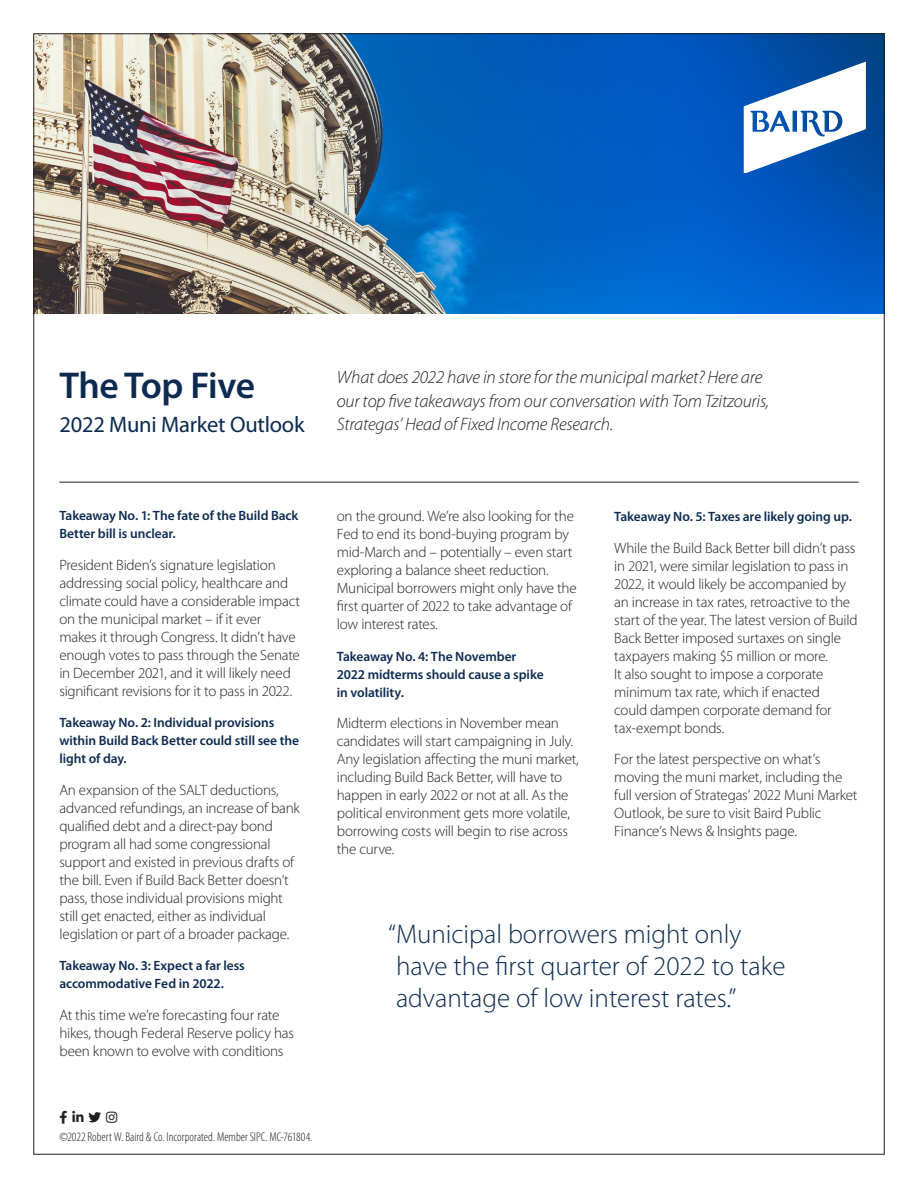
<style>
.page{position:relative;width:918px;height:1188px;background:#fff}
.page>*{position:absolute;margin:0;border:0;box-sizing:border-box;transform-origin:0 0}
.t1{font:600 37.5px "Myriad Pro";letter-spacing:-.02em;color:#0d2b51}
.t2{font:300 27px/32.4px "Myriad Pro";color:#0d2b51}
.t3{font:22.5px "Myriad Pro";letter-spacing:-.01em;color:#0d2b51}
.t4{font:italic 300 18px/23.1px "Myriad Pro";letter-spacing:-.01em;color:#231f20}
.t5{font:300 15px/18px "Myriad Pro";letter-spacing:-.015em;color:#231f20}
.t6{font:600 13.5px/18px "Myriad Pro";letter-spacing:-.005em;color:#0d2b51}
.t7{font:300 condensed 12.75px "Myriad Pro";color:#231f20}
.t8{font:12.75px "Font Awesome 5 Brands";color:#231f20}
</style>
<div class="page">
<img style="left:36px;top:36px;width:846px;height:278px">
<svg style="left:744px;top:62px;width:122px;height:111px"></svg>
<hr style="left:59px;top:482px;width:800px;height:1px;background:#231f20">
<p class="t1" style="left:59px;top:365px;width:197px">The Top Five</p>
<p class="t3" style="left:59px;top:412px;width:247px">2022 Muni Market Outlook</p>
<p class="t4" style="left:337px;top:366px;width:434px">What does 2022 have in store for the municipal market? Here are our top five takeaways from our conversation with Tom Tzitzouris,<br>Strategas’ Head of Fixed Income Research.</p>
<p class="t6" style="left:59px;top:507px;width:241px">Takeaway No. 1: The fate of the Build Back<br>Better bill is unclear.</p>
<p class="t5" style="left:59px;top:556px;width:242px">President Biden’s signature legislation addressing social policy, healthcare and climate could have a considerable impact on the municipal market – if it ever makes it through Congress. It didn’t have enough votes to pass through the Senate in December 2021, and it will likely need significant revisions for it to pass in 2022.</p>
<p class="t6" style="left:59px;top:714px;width:241px">Takeaway No. 2: Individual provisions within Build Back Better could still see the light of day.</p>
<p class="t5" style="left:59px;top:781px;width:242px">An expansion of the SALT deductions, advanced refundings, an increase of bank qualified debt and a direct-pay bond program all had some congressional support and existed in previous drafts of the bill. Even if Build Back Better doesn’t pass, those individual provisions might still get enacted, either as individual legislation or part of a broader package.</p>
<p class="t6" style="left:59px;top:957px;width:187px">Takeaway No. 3: Expect a far less accommodative Fed in 2022.</p>
<p class="t5" style="left:59px;top:1006px;width:236px">At this time we’re forecasting four rate hikes, though Federal Reserve policy has been known to evolve with conditions</p>
<p class="t8" style="left:59px;top:1111px;width:26px">□□ ■■■</p>
<p class="t7" style="left:59px;top:1130px;width:254px">©2022 Robert W. Baird &amp; Co. Incorporated. Member SIPC. MC-761804.</p>
<p class="t5" style="left:337px;top:507px;width:241px">on the ground. We’re also looking for the Fed to end its bond-buying program by mid-March and – potentially – even start exploring a balance sheet reduction.<br>Municipal borrowers might only have the first quarter of 2022 to take advantage of low interest rates.</p>
<p class="t6" style="left:337px;top:647px;width:208px">Takeaway No. 4: The November<br>2022 midterms should cause a spike in volatility.</p>
<p class="t5" style="left:337px;top:714px;width:244px">Midterm elections in November mean candidates will start campaigning in July.<br>Any legislation affecting the muni market, including Build Back Better, will have to happen in early 2022 or not at all. As the political environment gets more volatile, borrowing costs will begin to rise across the curve.</p>
<p class="t6" style="left:614px;top:508px;width:239px">Takeaway No. 5: Taxes are likely going up.</p>
<p class="t5" style="left:614px;top:539px;width:245px">While the Build Back Better bill didn’t pass in 2021, were similar legislation to pass in 2022, it would likely be accompanied by an increase in tax rates, retroactive to the start of the year. The latest version of Build Back Better imposed surtaxes on single taxpayers making $5 million or more.<br>It also sought to impose a corporate minimum tax rate, which if enacted<br>could dampen corporate demand for tax-exempt bonds.</p>
<p class="t5" style="left:614px;top:750px;width:245px">For the latest perspective on what’s moving the muni market, including the full version of Strategas’ 2022 Muni Market Outlook, be sure to visit Baird Public Finance’s News &amp; Insights page.</p>
<p class="t2" style="left:388px;top:918px;width:399px">“Municipal borrowers might only have the first quarter of 2022 to take advantage of low interest rates.”</p>
</div>
